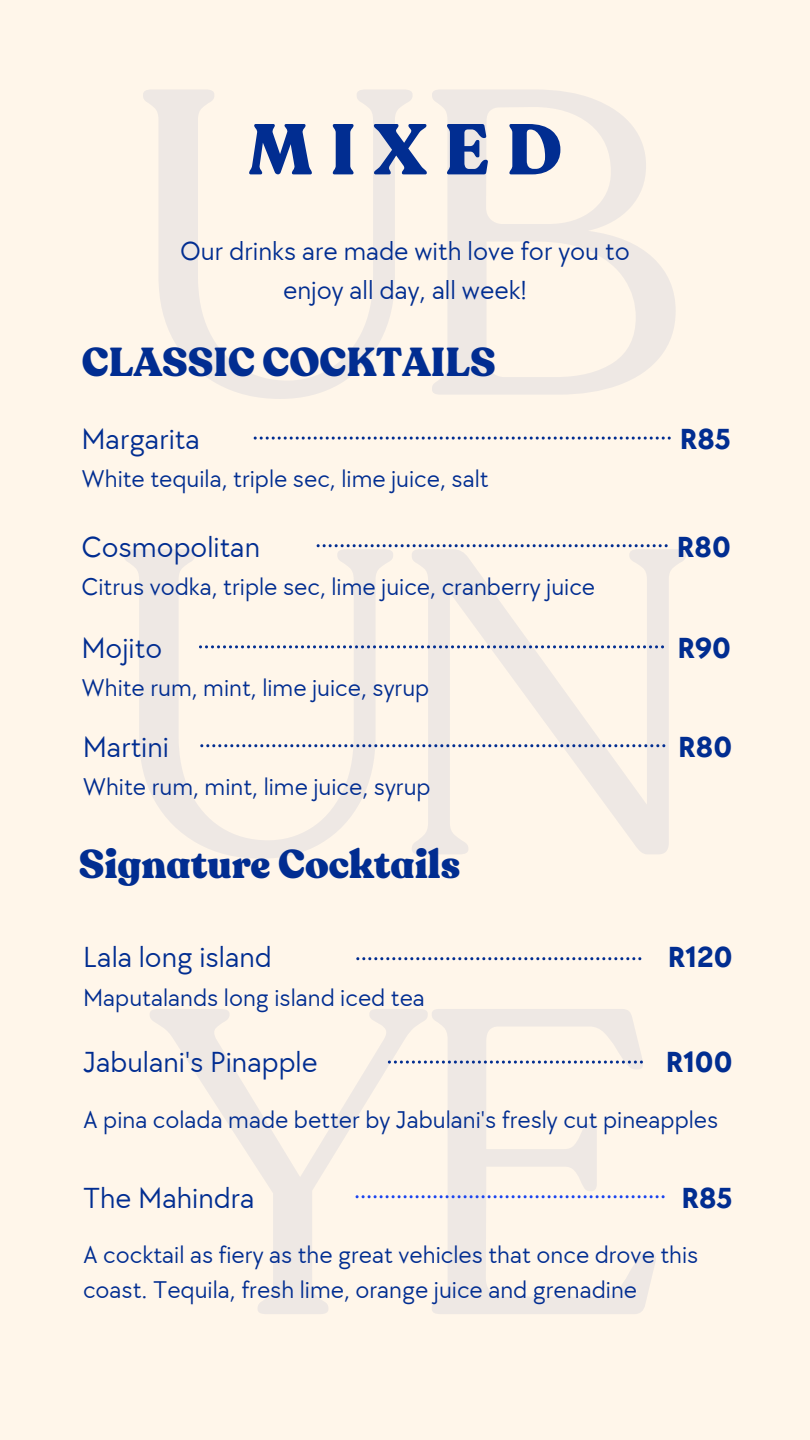
<style>
.page{position:relative;width:810px;height:1440px;background:#fff6ea}
.page>*{position:absolute;margin:0;border:0;box-sizing:border-box;transform-origin:0 0}
.t1{font:430px/459.8px "Recoleta Regular DEMO";color:#012d91;text-align:justify}
.t2{font:900 71px "Recoleta Alt";letter-spacing:.25em;color:#012d91}
.t3{font:900 40px "Recoleta Alt";color:#012d91}
.t4{font:30px "TT Chocolates";color:#012d91}
.t5{font:700 30px "TT Chocolates";color:#012d91}
.t6{font:27px/39.8px "TT Chocolates";color:#012d91;text-align:center}
.t7{font:25px/34.5px "TT Chocolates";color:#012d91}
</style>
<div class="page">
<svg style="left:254px;top:437px;width:417px;height:3px"></svg>
<svg style="left:317px;top:544px;width:351px;height:3px"></svg>
<svg style="left:199px;top:645px;width:465px;height:3px"></svg>
<svg style="left:356px;top:957px;width:285px;height:3px"></svg>
<svg style="left:388px;top:1061px;width:255px;height:3px"></svg>
<svg style="left:356px;top:1195px;width:309px;height:3px"></svg>
<svg style="left:200px;top:744px;width:465px;height:3px"></svg>
<h1 class="t1" style="left:103px;top:27px;width:608px">UB UN YE</h1>
<h3 class="t2" style="left:248px;top:103px;width:315px">MIXED</h3>
<p class="t6" style="left:180px;top:232px;width:451px">Our drinks are made with love for you to enjoy all day, all week!</p>
<h6 class="t3" style="left:82px;top:336px;width:415px">CLASSIC COCKTAILS</h6>
<h2 class="t4" style="left:81px;top:422px;width:120px">Margarita</h2>
<h1 class="t5" style="left:680px;top:422px;width:53px">R85</h1>
<h6 class="t7" style="left:81px;top:463px;width:409px">White tequila, triple sec, lime juice, salt</h6>
<p class="t4" style="left:81px;top:530px;width:180px">Cosmopolitan</p>
<h6 class="t5" style="left:677px;top:530px;width:55px">R80</h6>
<h5 class="t7" style="left:81px;top:570px;width:515px">Citrus vodka, triple sec, lime juice, cranberry juice</h5>
<h5 class="t4" style="left:81px;top:631px;width:82px">Mojito</h5>
<h6 class="t5" style="left:677px;top:631px;width:55px">R90</h6>
<p class="t7" style="left:81px;top:672px;width:350px">White rum, mint, lime juice, syrup</p>
<h6 class="t4" style="left:83px;top:730px;width:88px">Martini</h6>
<p class="t5" style="left:678px;top:730px;width:55px">R80</p>
<h5 class="t7" style="left:83px;top:770px;width:350px">White rum, mint, lime juice, syrup</h5>
<h5 class="t3" style="left:79px;top:838px;width:383px">Signature Cocktails</h5>
<h5 class="t4" style="left:83px;top:940px;width:190px">Lala long island</h5>
<h6 class="t5" style="left:668px;top:940px;width:66px">R120</h6>
<p class="t7" style="left:83px;top:981px;width:343px">Maputalands long island iced tea</p>
<h5 class="t4" style="left:83px;top:1045px;width:236px">Jabulani's Pinapple</h5>
<h6 class="t5" style="left:666px;top:1045px;width:68px">R100</h6>
<p class="t7" style="left:83px;top:1103px;width:637px">A pina colada made better by Jabulani's fresly cut pineapples</p>
<h5 class="t4" style="left:83px;top:1181px;width:173px">The Mahindra</h5>
<h6 class="t5" style="left:681px;top:1181px;width:53px">R85</h6>
<h4 class="t7" style="left:83px;top:1239px;width:617px">A cocktail as fiery as the great vehicles that once drove this coast. Tequila, fresh lime, orange juice and grenadine</h4>
</div>
